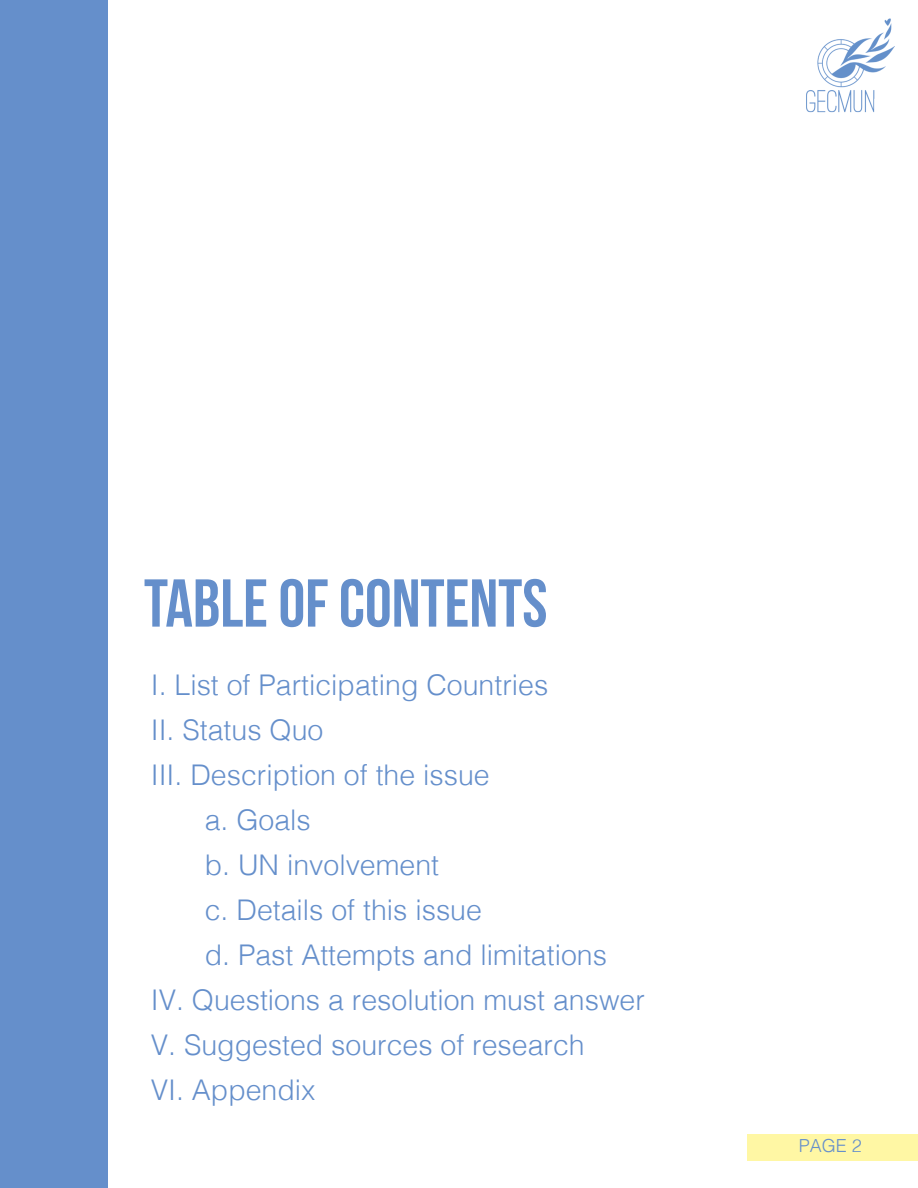
<style>
.page{position:relative;width:918px;height:1188px;background:#fff}
.page>*{position:absolute;margin:0;border:0;box-sizing:border-box;transform-origin:0 0}
.t1{font:67.5px "Bebas Neue";color:#658fcb}
.t2{font:300 28.5px "Helvetica";color:#658fcb}
.t3{font:300 18px "Helvetica";color:#658fcb}
</style>
<div class="page">
<div style="left:0;top:0;width:108px;height:1188px;background:#658fcb"></div>
<img style="left:806px;top:18px;width:89px;height:95px">
<div style="left:747px;top:1134px;width:170px;height:27px;background:#fff7a4"></div>
<p class="t1" style="left:144px;top:566px;width:405px">TABLE OF CONTENTS</p>
<p class="t2" style="left:151px;top:661px;width:399px">I. List of Participating Countries</p>
<p class="t2" style="left:151px;top:706px;width:174px">II. Status Quo</p>
<p class="t2" style="left:151px;top:751px;width:340px">III. Description of the issue</p>
<p class="t2" style="left:205px;top:796px;width:108px">a. Goals</p>
<p class="t2" style="left:205px;top:841px;width:236px">b. UN involvement</p>
<p class="t2" style="left:205px;top:886px;width:279px">c. Details of this issue</p>
<p class="t2" style="left:205px;top:931px;width:404px">d. Past Attempts and limitations</p>
<p class="t2" style="left:151px;top:976px;width:496px">IV. Questions a resolution must answer</p>
<p class="t2" style="left:151px;top:1021px;width:435px">V. Suggested sources of research</p>
<p class="t2" style="left:151px;top:1066px;width:166px">VI. Appendix</p>
<p class="t3" style="left:799px;top:1130px;width:65px">PAGE 2</p>
</div>
